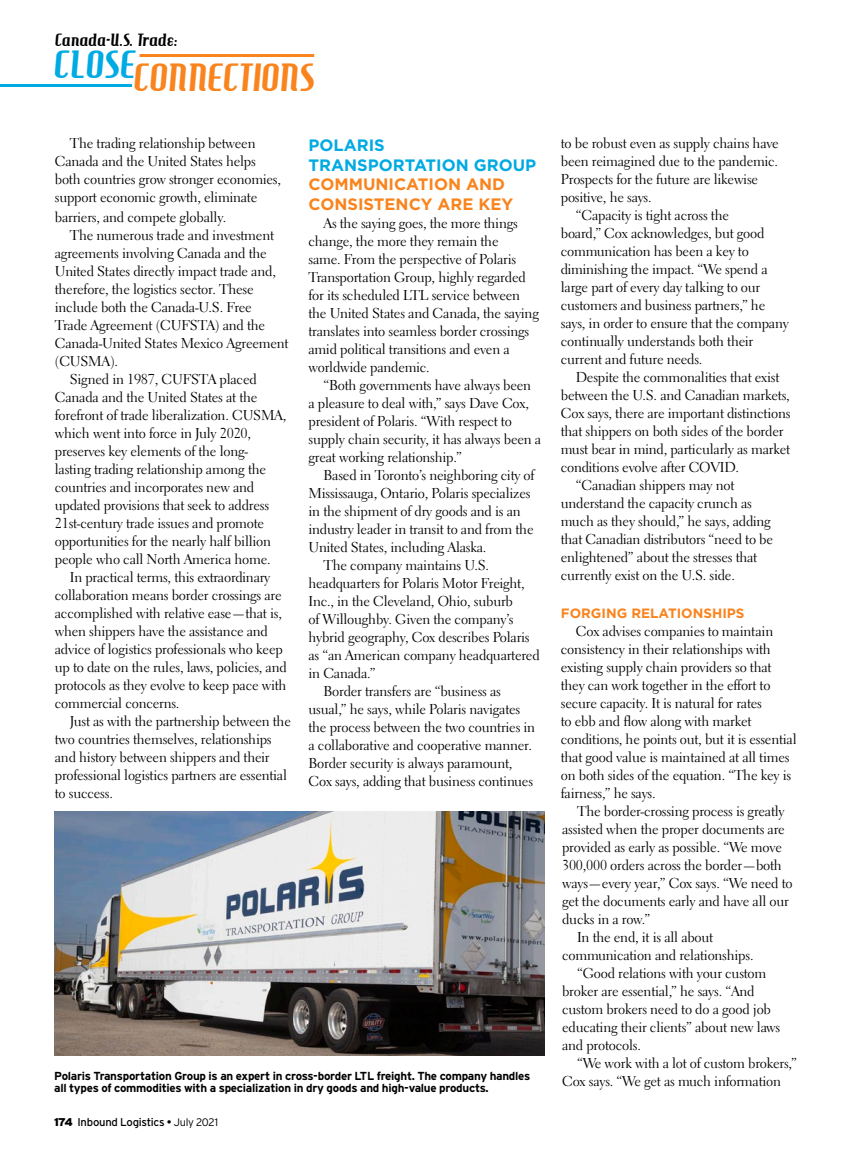
<style>
.page{position:relative;width:851px;height:1161px;background:#fff}
.page>*{position:absolute;margin:0;border:0;box-sizing:border-box;transform-origin:0 0}
.t1{font:37.5px "Hamburger Heaven";letter-spacing:.04em;color:#f9841d}
.t2{font:37.5px "Hamburger Heaven";letter-spacing:.04em;color:#00aae3}
.t3{font:16.95px "Hamburger Heaven";letter-spacing:.04em;color:#000}
.feat_PULLOUT{font:700 16.5px/19.5px "Gotham";color:#f9841d}
.BODY_serif{font:14.25px/18px "Electra LT Std";letter-spacing:-.015em;color:#000}
.feat_PULLOUT-2{font:700 13.5px "Gotham";color:#f9841d}
.t4{font:700 11.7px/12px "Interstate";letter-spacing:-.025em;color:#000}
.t5{font:11.25px "Interstate";letter-spacing:-.025em;color:#000}
.s1{color:#00aae3}
.s2{font-weight:900}
.s3{font-weight:300;font-size:10.8px}
</style>
<div class="page">
<hr style="left:140px;top:54px;width:174px;height:3px;background:#f9841d">
<hr style="left:0;top:84px;width:132px;height:3px;background:#00aae3">
<img style="left:55px;top:812px;width:489px;height:243px">
<p class="t3" style="left:55px;top:30px;width:123px">Canada-U.S. Trade:</p>
<p class="t2" style="left:54px;top:43px;width:82px">CLOSE</p>
<p class="t1" style="left:134px;top:56px;width:182px">CONNECTIONS</p>
<p class="BODY_serif" style="left:55px;top:134px;width:228px;text-indent:15px">The trading relationship between Canada and the United States helps both countries grow stronger economies, support economic growth, eliminate</p>
<p class="BODY_serif" style="left:55px;top:208px;width:173px">barriers, and compete globally.</p>
<p class="BODY_serif" style="left:55px;top:226px;width:235px;text-indent:15px">The numerous trade and investment agreements involving Canada and the United States directly impact trade and, therefore, the logistics sector. These include both the Canada-U.S. Free<br>Trade Agreement (CUFSTA) and the Canada-United States Mexico Agreement (CUSMA).</p>
<p class="BODY_serif" style="left:55px;top:370px;width:233px;text-indent:15px">Signed in 1987, CUFSTA placed Canada and the United States at the forefront of trade liberalization. CUSMA, which went into force in July 2020, preserves key elements of the long&shy;lasting trading relationship among the countries and incorporates new and updated provisions that seek to address 21st-century trade issues and promote opportunities for the nearly half billion people who call North America home.</p>
<p class="BODY_serif" style="left:55px;top:568px;width:233px;text-indent:15px">In practical terms, this extraordinary collaboration means border crossings are accomplished with relative ease—that is, when shippers have the assistance and advice of logistics professionals who keep up to date on the rules, laws, policies, and protocols as they evolve to keep pace with commercial concerns.</p>
<p class="BODY_serif" style="left:55px;top:712px;width:237px;text-indent:15px">Just as with the partnership between the two countries themselves, relationships and history between shippers and their professional logistics partners are essential to success.</p>
<p class="feat_PULLOUT" style="left:308px;top:135px;width:229px"><span class="s1">POLARIS<br>TRANSPORTATION GROUP<br></span>COMMUNICATION AND<br>CONSISTENCY ARE KEY</p>
<p class="BODY_serif" style="left:308px;top:214px;width:232px;text-indent:15px">As the saying goes, the more things change, the more they remain the<br>same. From the perspective of Polaris Transportation Group, highly regarded for its scheduled LTL service between the United States and Canada, the saying translates into seamless border crossings amid political transitions and even a worldwide pandemic.</p>
<p class="BODY_serif" style="left:308px;top:376px;width:234px;text-indent:15px">“Both governments have always been<br>a pleasure to deal with,” says Dave Cox, president of Polaris. “With respect to supply chain security, it has always been a great working relationship.”</p>
<p class="BODY_serif" style="left:308px;top:466px;width:227px;text-indent:15px">Based in Toronto’s neighboring city of Mississauga, Ontario, Polaris specializes in the shipment of dry goods and is an industry leader in transit to and from the United States, including Alaska.</p>
<p class="BODY_serif" style="left:308px;top:556px;width:233px;text-indent:15px">The company maintains U.S. headquarters for Polaris Motor Freight, Inc., in the Cleveland, Ohio, suburb<br>of Willoughby. Given the company’s hybrid geography, Cox describes Polaris as “an American company headquartered in Canada.”</p>
<p class="BODY_serif" style="left:308px;top:682px;width:228px;text-indent:15px">Border transfers are “business as usual,” he says, while Polaris navigates the process between the two countries in a collaborative and cooperative manner.<br>Border security is always paramount, Cox says, adding that business continues</p>
<p class="t4" style="left:54px;top:1070px;width:477px">Polaris Transportation Group is an expert in cross-border LTL freight. The company handles all types of commodities with a specialization in dry goods and high-value products.</p>
<p class="t5" style="left:54px;top:1115px;width:166px"><span class="s2">174</span> Inbound Logistics • <span class="s3">July 2021</span></p>
<p class="BODY_serif" style="left:561px;top:134px;width:219px">to be robust even as supply chains have been reimagined due to the pandemic.<br>Prospects for the future are likewise positive, he says.</p>
<p class="BODY_serif" style="left:561px;top:206px;width:229px;text-indent:15px">“Capacity is tight across the<br>board,” Cox acknowledges, but good communication has been a key to diminishing the impact. “We spend a large part of every day talking to our customers and business partners,” he says, in order to ensure that the company continually understands both their current and future needs.</p>
<p class="BODY_serif" style="left:561px;top:368px;width:231px;text-indent:15px">Despite the commonalities that exist between the U.S. and Canadian markets, Cox says, there are important distinctions that shippers on both sides of the border must bear in mind, particularly as market conditions evolve after COVID.</p>
<p class="BODY_serif" style="left:561px;top:476px;width:214px;text-indent:15px">“Canadian shippers may not understand the capacity crunch as much as they should,” he says, adding that Canadian distributors “need to be enlightened” about the stresses that currently exist on the U.S. side.</p>
<p class="feat_PULLOUT-2" style="left:561px;top:605px;width:185px">FORGING RELATIONSHIPS</p>
<p class="BODY_serif" style="left:561px;top:622px;width:237px;text-indent:15px">Cox advises companies to maintain consistency in their relationships with existing supply chain providers so that they can work together in the effort to secure capacity. It is natural for rates<br>to ebb and flow along with market conditions, he points out, but it is essential that good value is maintained at all times on both sides of the equation. “The key is fairness,” he says.</p>
<p class="BODY_serif" style="left:562px;top:802px;width:232px;text-indent:15px">The border-crossing process is greatly assisted when the proper documents are provided as early as possible. “We move 300,000 orders across the border—both ways—every year,” Cox says. “We need to get the documents early and have all our ducks in a row.”</p>
<p class="BODY_serif" style="left:562px;top:928px;width:193px;text-indent:15px">In the end, it is all about communication and relationships.</p>
<p class="BODY_serif" style="left:562px;top:964px;width:220px;text-indent:15px">“Good relations with your custom broker are essential,” he says. “And custom brokers need to do a good job educating their clients” about new laws and protocols.</p>
<p class="BODY_serif" style="left:562px;top:1054px;width:236px;text-indent:15px">“We work with a lot of custom brokers,”<br>Cox says. “We get as much information</p>
</div>
